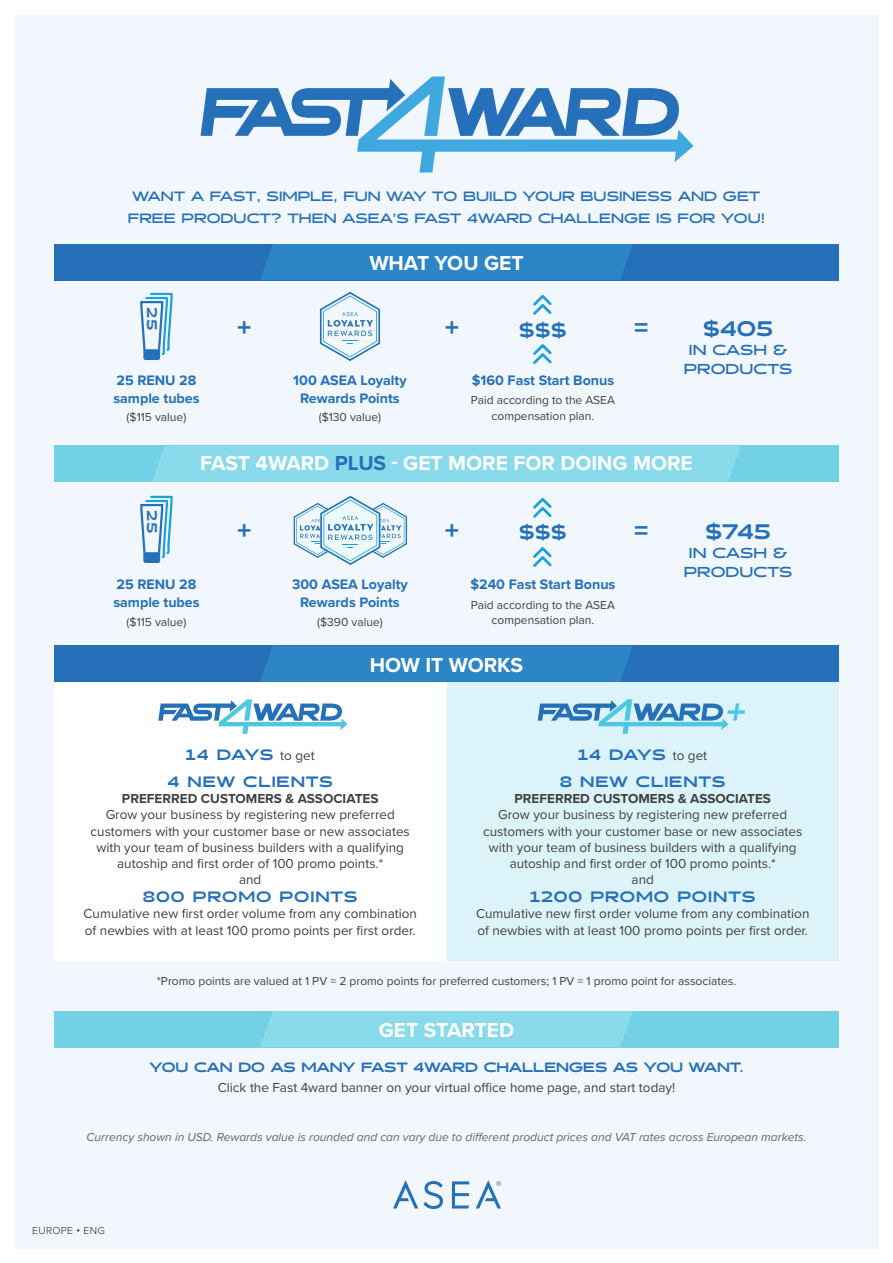
<style>
.page{position:relative;width:893px;height:1263px;background:#fff}
.page>*{position:absolute;margin:0;border:0;box-sizing:border-box;transform-origin:0 0}
.t1{font:900 25.2px "Halogen";color:#2570b8}
.t2{font:700 21px "Proxima Nova";color:#fff}
.t3{font:900 21px "Halogen";color:#2570b8}
.t4{font:900 19.5px "Halogen";color:#2570b8}
.t5{font:900 15px "Halogen";letter-spacing:.06em;color:#2570b8}
.t6{font:700 14.4px/19.2px "Halogen";color:#2570b8;text-align:center}
.t7{font:700 14.25px/18px "Proxima Nova";color:#2570b8}
.t8{font:900 13.95px "Halogen";color:#2570b8}
.t9{font:13.5px/16.2px "Proxima Nova";color:#404040;text-align:center}
.t10{font:700 13.5px/22.5px "Halogen";color:#2570b8;text-align:center}
.t11{font:700 13.5px "Proxima Nova";color:#404040}
.t12{font:12px/15.8px "Proxima Nova";color:#404040;text-align:center}
.t13{font:italic 12px "Proxima Nova";color:#666}
.t14{font:300 10.5px "Proxima Nova";letter-spacing:.03em;color:#262626}
.s1{color:#2570b8}
.s2{font-family:"Proxima Nova";font-weight:400;font-size:13.5px;color:#404040}
.s3{font-family:"Halogen";font-weight:900;color:#2570b8}
</style>
<div class="page">
<div style="left:15px;top:15px;width:863px;height:1233px;background:#f1f7fd"></div>
<svg style="left:393px;top:1180px;width:50px;height:29px"></svg>
<svg style="left:452px;top:1181px;width:17px;height:27px"></svg>
<svg style="left:476px;top:1180px;width:25px;height:28px"></svg>
<div style="left:446px;top:682px;width:393px;height:279px;background:#dcf4f9"></div>
<div style="left:54px;top:1011px;width:785px;height:36px;background:#73d1e6"></div>
<div style="left:260px;top:1011px;width:373px;height:36px;background:#89daea"></div>
<div style="left:54px;top:645px;width:785px;height:37px;background:#2570b8"></div>
<div style="left:260px;top:646px;width:373px;height:36px;background:#2c85c5"></div>
<div style="left:54px;top:244px;width:785px;height:36px;background:#2570b8"></div>
<div style="left:260px;top:244px;width:373px;height:36px;background:#2c85c5"></div>
<div style="left:54px;top:446px;width:785px;height:36px;background:#73d1e6"></div>
<div style="left:152px;top:446px;width:589px;height:36px;background:#89daea"></div>
<div style="left:54px;top:682px;width:392px;height:279px;background:#fff"></div>
<svg style="left:140px;top:292px;width:33px;height:68px"></svg>
<svg style="left:140px;top:495px;width:33px;height:68px"></svg>
<svg style="left:319px;top:292px;width:62px;height:69px"></svg>
<svg style="left:533px;top:294px;width:19px;height:21px"></svg>
<svg style="left:533px;top:344px;width:19px;height:20px"></svg>
<svg style="left:533px;top:497px;width:19px;height:21px"></svg>
<svg style="left:533px;top:547px;width:19px;height:20px"></svg>
<svg style="left:201px;top:77px;width:492px;height:96px"></svg>
<svg style="left:158px;top:699px;width:190px;height:35px"></svg>
<svg style="left:538px;top:699px;width:207px;height:35px"></svg>
<svg style="left:294px;top:496px;width:113px;height:69px"></svg>
<p class="t10" style="left:128px;top:185px;width:639px">WANT A FAST, SIMPLE, FUN WAY TO BUILD YOUR BUSINESS AND GET<br>FREE PRODUCT? THEN ASEA’S FAST 4WARD CHALLENGE IS FOR YOU!</p>
<p class="t8" style="left:161px;top:307px;width:24px;rotate:90deg">25</p>
<p class="t7" style="left:113px;top:370px;width:88px">25 RENU 28 sample tubes</p>
<p class="t12" style="left:127px;top:409px;width:61px">($115 value)</p>
<p class="t1" style="left:236px;top:310px;width:19px">+</p>
<p class="t2" style="left:369px;top:248px;width:156px">WHAT YOU GET</p>
<p class="t7" style="left:293px;top:370px;width:115px;text-align:center">100 ASEA Loyalty<br>Rewards Points</p>
<p class="t12" style="left:319px;top:409px;width:64px">($130 value)</p>
<p class="t1" style="left:443px;top:310px;width:19px">+</p>
<p class="t4" style="left:519px;top:318px;width:49px">$$$</p>
<p class="t7" style="left:472px;top:370px;width:144px">$160 Fast Start Bonus</p>
<p class="t12" style="left:471px;top:392px;width:146px">Paid according to the ASEA compensation plan.</p>
<p class="t1" style="left:633px;top:310px;width:19px">=</p>
<p class="t3" style="left:703px;top:316px;width:71px">$405</p>
<p class="t6" style="left:684px;top:341px;width:110px">IN CASH &amp;<br>PRODUCTS</p>
<p class="t2" style="left:200px;top:448px;width:494px">FAST 4WARD <span class="s1">PLUS</span> - GET MORE FOR DOING MORE</p>
<p class="t8" style="left:161px;top:510px;width:24px;rotate:90deg">25</p>
<p class="t7" style="left:113px;top:575px;width:88px">25 RENU 28 sample tubes</p>
<p class="t12" style="left:127px;top:613px;width:61px">($115 value)</p>
<p class="t1" style="left:236px;top:513px;width:19px">+</p>
<p class="t7" style="left:292px;top:575px;width:117px;text-align:center">300 ASEA Loyalty<br>Rewards Points</p>
<p class="t12" style="left:317px;top:613px;width:67px">($390 value)</p>
<p class="t1" style="left:443px;top:513px;width:19px">+</p>
<p class="t4" style="left:519px;top:521px;width:49px">$$$</p>
<p class="t7" style="left:470px;top:575px;width:146px">$240 Fast Start Bonus</p>
<p class="t12" style="left:471px;top:596px;width:146px">Paid according to the ASEA compensation plan.</p>
<p class="t2" style="left:370px;top:649px;width:155px">HOW IT WORKS</p>
<p class="t1" style="left:633px;top:513px;width:19px">=</p>
<p class="t3" style="left:705px;top:519px;width:67px">$745</p>
<p class="t6" style="left:684px;top:544px;width:110px">IN CASH &amp;<br>PRODUCTS</p>
<p class="t5" style="left:186px;top:746px;width:131px">14 DAYS <span class="s2">to get</span></p>
<p class="t5" style="left:167px;top:772px;width:167px">4 NEW CLIENTS</p>
<p class="t11" style="left:122px;top:788px;width:258px">PREFERRED CUSTOMERS &amp; ASSOCIATES</p>
<p class="t9" style="left:91px;top:806px;width:321px">Grow your business by registering new preferred customers with your customer base or new associates with your team of business builders with a qualifying autoship and first order of 100 promo points.*</p>
<p class="t9" style="left:239px;top:871px;width:24px">and</p>
<p class="t5" style="left:143px;top:888px;width:216px">800 PROMO POINTS</p>
<p class="t9" style="left:84px;top:905px;width:335px;text-align:left">Cumulative new first order volume from any combination of newbies with at least 100 promo points per first order.</p>
<p class="t5" style="left:578px;top:746px;width:131px">14 DAYS <span class="s2">to get</span></p>
<p class="t5" style="left:560px;top:772px;width:167px">8 NEW CLIENTS</p>
<p class="t11" style="left:514px;top:788px;width:258px">PREFERRED CUSTOMERS &amp; ASSOCIATES</p>
<p class="t9" style="left:483px;top:806px;width:321px">Grow your business by registering new preferred customers with your customer base or new associates with your team of business builders with a qualifying autoship and first order of 100 promo points.*</p>
<p class="t9" style="left:632px;top:871px;width:24px">and</p>
<p class="t5" style="left:530px;top:888px;width:227px">1200 PROMO POINTS</p>
<p class="t9" style="left:476px;top:905px;width:335px;text-align:left">Cumulative new first order volume from any combination of newbies with at least 100 promo points per first order.</p>
<p class="t12" style="left:157px;top:973px;width:581px">*Promo points are valued at 1 PV = 2 promo points for preferred customers; 1 PV = 1 promo point for associates.</p>
<p class="t2" style="left:379px;top:1014px;width:137px">GET STARTED</p>
<p class="t9" style="left:149px;top:1057px;width:596px;line-height:19.5px"><span class="s3">YOU CAN DO AS MANY FAST 4WARD CHALLENGES AS YOU WANT.<br></span>Click the Fast 4ward banner on your virtual office home page, and start today!</p>
<p class="t13" style="left:86px;top:1128px;width:721px">Currency shown in USD. Rewards value is rounded and can vary due to different product prices and VAT rates across European markets.</p>
<p class="t14" style="left:32px;top:1222px;width:74px">EUROPE • ENG</p>
</div>
